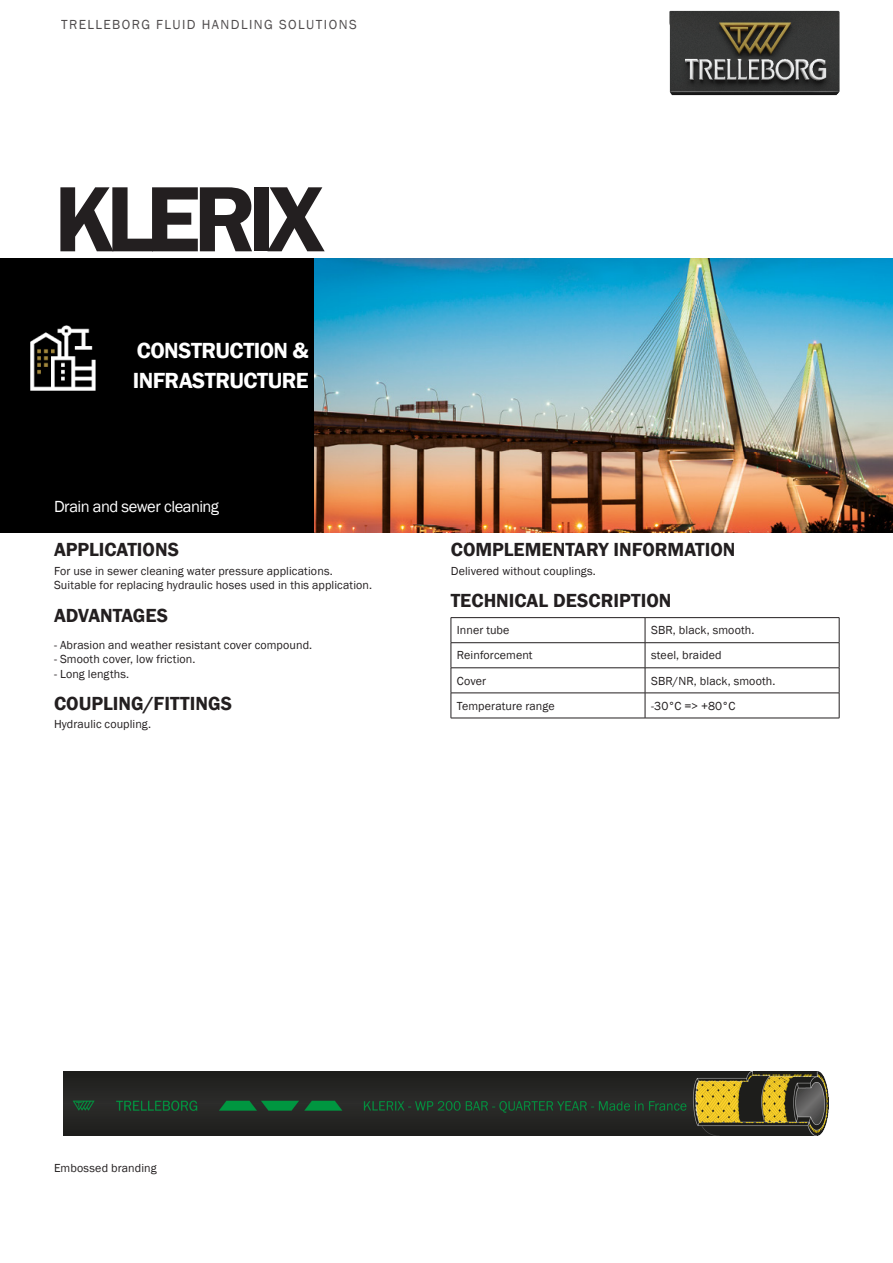
<style>
.page{position:relative;width:893px;height:1263px;background:#fff}
.page>*{position:absolute;margin:0;border:0;box-sizing:border-box;transform-origin:0 0}
._002_PRODUCT_NAME_1{font:600 96px "Franklin Gothic";letter-spacing:-.09em;color:#231f20}
._004_MARKET_SEGMENT{font:600 22.5px/30px "Franklin Gothic";letter-spacing:-.025em;color:#fff}
.Title_Bold{font:600 19.5px "Franklin Gothic";color:#231f20}
._005_APPLICATION{font:16.5px "Franklin Gothic";letter-spacing:-.035em;color:#fff}
.t1{font:13.5px "Franklin Gothic";letter-spacing:.105em;color:#231f20}
.Text_8_PT{font:12px/14.4px "Franklin Gothic";letter-spacing:.01em;color:#231f20}
.TableBody{font:12px "Franklin Gothic";letter-spacing:.01em;color:#231f20}
._006_TITRE{font:12px "Franklin Gothic";letter-spacing:.01em;color:#231f20}
</style>
<div class="page">
<img style="left:669px;top:10px;width:171px;height:86px">
<div style="left:0;top:258px;width:315px;height:275px;background:#000"></div>
<img style="left:315px;top:258px;width:578px;height:275px">
<hr style="left:451px;top:617px;width:194px;height:1px;background:#231f20">
<hr style="left:645px;top:617px;width:194px;height:1px;background:#231f20">
<hr style="left:451px;top:642px;width:194px;height:1px;background:#231f20">
<hr style="left:645px;top:642px;width:194px;height:1px;background:#231f20">
<hr style="left:451px;top:667px;width:194px;height:1px;background:#231f20">
<hr style="left:645px;top:667px;width:194px;height:1px;background:#231f20">
<hr style="left:451px;top:693px;width:194px;height:1px;background:#231f20">
<svg style="left:451px;top:618px;width:1px;height:100px"></svg>
<hr style="left:645px;top:693px;width:194px;height:1px;background:#231f20">
<svg style="left:645px;top:618px;width:1px;height:100px"></svg>
<svg style="left:839px;top:618px;width:1px;height:100px"></svg>
<hr style="left:451px;top:718px;width:194px;height:1px;background:#231f20">
<hr style="left:645px;top:718px;width:194px;height:1px;background:#231f20">
<img style="left:64px;top:1072px;width:765px;height:64px">
<p class="t1" style="left:61px;top:16px;width:297px">TRELLEBORG FLUID HANDLING SOLUTIONS</p>
<p class="_002_PRODUCT_NAME_1" style="left:54px;top:160px;width:272px">KLERIX</p>
<p class="_004_MARKET_SEGMENT" style="left:133px;top:335px;width:177px">CONSTRUCTION &amp;<br>INFRASTRUCTURE</p>
<p class="_005_APPLICATION" style="left:54px;top:496px;width:167px">Drain and sewer cleaning</p>
<p class="Title_Bold" style="left:54px;top:538px;width:127px">APPLICATIONS</p>
<p class="Text_8_PT" style="left:54px;top:564px;width:320px">For use in sewer cleaning water pressure applications.<br>Suitable for replacing hydraulic hoses used in this application.</p>
<p class="Title_Bold" style="left:54px;top:603px;width:116px">ADVANTAGES</p>
<p class="_006_TITRE" style="left:54px;top:637px;width:260px">- Abrasion and weather resistant cover compound.</p>
<p class="_006_TITRE" style="left:54px;top:652px;width:143px">- Smooth cover, low friction.</p>
<p class="_006_TITRE" style="left:54px;top:666px;width:77px">- Long lengths.</p>
<p class="Title_Bold" style="left:54px;top:691px;width:180px">COUPLING/FITTINGS</p>
<p class="Text_8_PT" style="left:54px;top:717px;width:99px">Hydraulic coupling.</p>
<p class="Title_Bold" style="left:451px;top:538px;width:286px">COMPLEMENTARY INFORMATION</p>
<p class="Text_8_PT" style="left:451px;top:564px;width:147px">Delivered without couplings.</p>
<p class="Title_Bold" style="left:451px;top:589px;width:222px">TECHNICAL DESCRIPTION</p>
<p class="TableBody" style="left:457px;top:623px;width:54px">Inner tube</p>
<p class="TableBody" style="left:651px;top:623px;width:105px">SBR, black, smooth.</p>
<p class="TableBody" style="left:457px;top:648px;width:77px">Reinforcement</p>
<p class="TableBody" style="left:651px;top:648px;width:72px">steel, braided</p>
<p class="TableBody" style="left:457px;top:673px;width:31px">Cover</p>
<p class="TableBody" style="left:651px;top:673px;width:126px">SBR/NR, black, smooth.</p>
<p class="TableBody" style="left:457px;top:698px;width:99px">Temperature range</p>
<p class="TableBody" style="left:651px;top:698px;width:86px">-30°C =&gt; +80°C</p>
<p class="Text_8_PT" style="left:54px;top:1161px;width:104px">Embossed branding</p>
</div>
